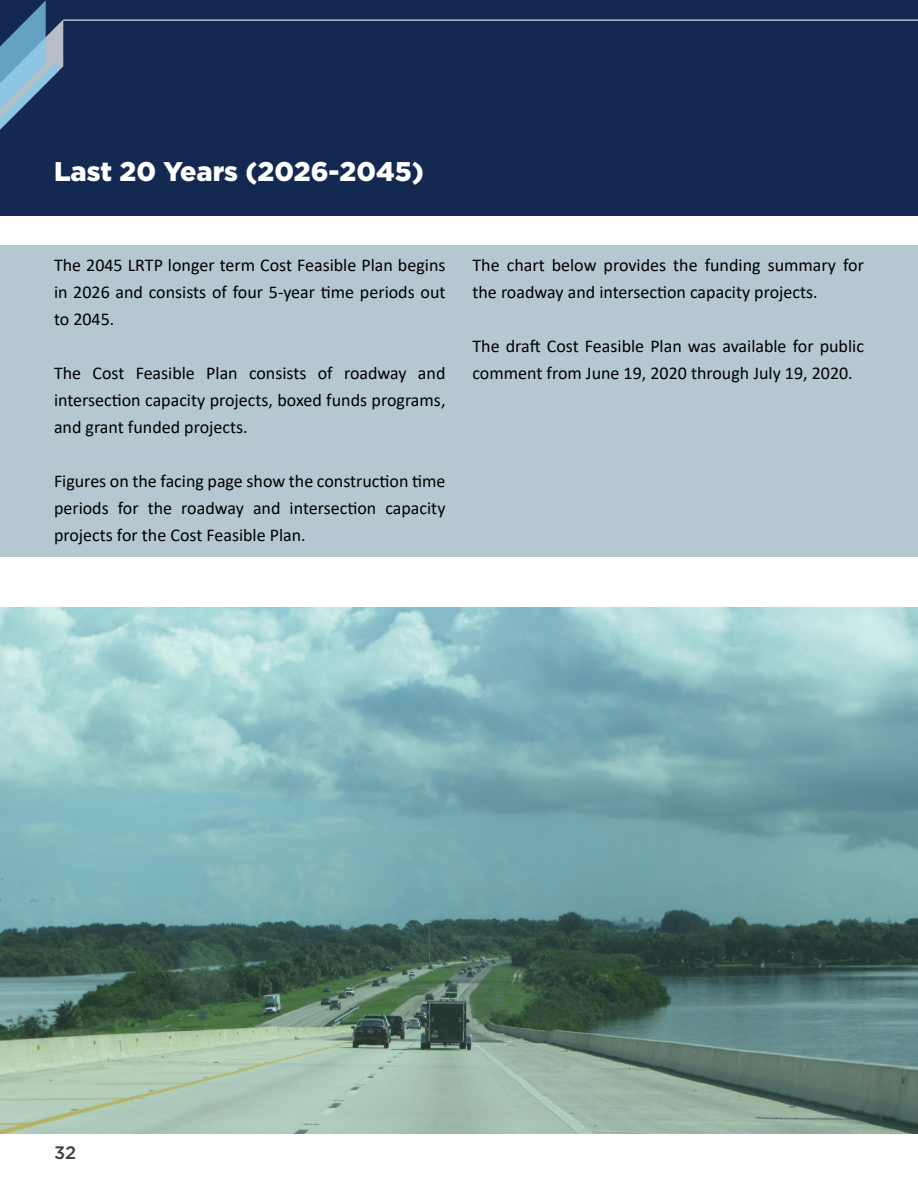
<style>
.page{position:relative;width:918px;height:1188px;background:#fff}
.page>*{position:absolute;margin:0;border:0;box-sizing:border-box;transform-origin:0 0}
.Title_2{font:900 27px "Gotham";color:#fff}
.Normal_text{font:18px/27px "Calibri";color:#000;text-align:justify}
.t1{font:500 18px "Gotham";color:#3e3e3f}
</style>
<div class="page">
<div style="left:0;top:246px;width:918px;height:311px;background:#b5c7d1"></div>
<div style="left:0;top:0;width:918px;height:216px;background:#132952"></div>
<svg style="left:0;top:0;width:63px;height:130px"></svg>
<hr style="left:63px;top:19px;width:855px;height:2px;background:#f0f0f0">
<img style="left:0;top:608px;width:918px;height:526px">
<p class="Title_2" style="left:54px;top:153px;width:371px">Last 20 Years (2026-2045)</p>
<p class="Normal_text" style="left:54px;top:251px;width:393px">The 2045 LRTP longer term Cost Feasible Plan begins in 2026 and consists of four 5-year time periods out to 2045.</p>
<p class="Normal_text" style="left:54px;top:359px;width:393px">The Cost Feasible Plan consists of roadway and intersection capacity projects, boxed funds programs, and grant funded projects.</p>
<p class="Normal_text" style="left:54px;top:467px;width:393px">Figures on the facing page show the construction time periods for the roadway and intersection capacity projects for the Cost Feasible Plan.</p>
<p class="Normal_text" style="left:472px;top:251px;width:393px">The chart below provides the funding summary for the roadway and intersection capacity projects.</p>
<p class="Normal_text" style="left:472px;top:332px;width:393px">The draft Cost Feasible Plan was available for public comment from June 19, 2020 through July 19, 2020.</p>
<p class="t1" style="left:54px;top:1141px;width:24px">32</p>
</div>
